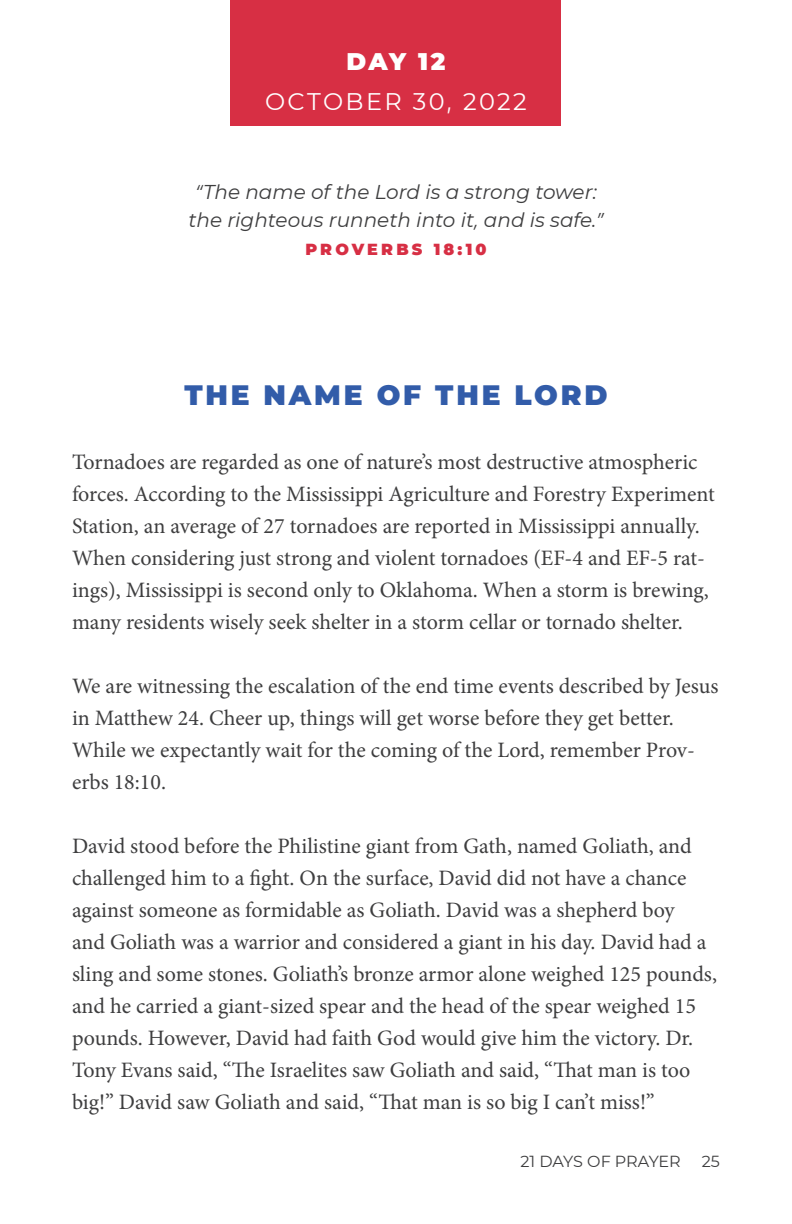
<style>
.page{position:relative;width:792px;height:1224px;background:#fff}
.page>*{position:absolute;margin:0;border:0;box-sizing:border-box;transform-origin:0 0}
.t1{font:900 28px "CMG Sans";letter-spacing:.1em;color:#325ca9}
.t2{font:24px "CMG Sans";letter-spacing:.1em;color:#fff}
.t3{font:900 24px "CMG Sans";color:#fff}
.t4{font:22px/32px "Minion Pro";letter-spacing:-.005em;color:#3e3e3f}
.t5{font:italic 20px/28px "CMG Sans";color:#3e3e3f;text-align:center}
.t6{font:16px "CMG Sans";letter-spacing:-.01em;color:#3e3e3f}
.t7{font:900 16px "CMG Sans";letter-spacing:.2em;color:#d72f44}
</style>
<div class="page">
<div style="left:231px;top:0;width:330px;height:126px;background:#d72f44"></div>
<p class="t3" style="left:347px;top:43px;width:100px">DAY 12</p>
<p class="t2" style="left:265px;top:85px;width:263px">OCTOBER 30, 2022</p>
<p class="t5" style="left:188px;top:178px;width:417px">“The name of the Lord is a strong tower: the righteous runneth into it, and is safe.”</p>
<p class="t7" style="left:305px;top:238px;width:183px">PROVERBS 18:10</p>
<p class="t1" style="left:184px;top:374px;width:425px">THE NAME OF THE LORD</p>
<p class="t4" style="left:72px;top:446px;width:644px">Tornadoes are regarded as one of nature’s most destructive atmospheric forces. According to the Mississippi Agriculture and Forestry Experiment Station, an average of 27 tornadoes are reported in Mississippi annually.<br>When considering just strong and violent tornadoes (EF-4 and EF-5 rat&shy;ings), Mississippi is second only to Oklahoma. When a storm is brewing, many residents wisely seek shelter in a storm cellar or tornado shelter.</p>
<p class="t4" style="left:72px;top:670px;width:648px">We are witnessing the escalation of the end time events described by Jesus in Matthew 24. Cheer up, things will get worse before they get better.<br>While we expectantly wait for the coming of the Lord, remember Prov&shy;erbs 18:10.</p>
<p class="t4" style="left:72px;top:830px;width:647px">David stood before the Philistine giant from Gath, named Goliath, and challenged him to a fight. On the surface, David did not have a chance against someone as formidable as Goliath. David was a shepherd boy<br>and Goliath was a warrior and considered a giant in his day. David had a sling and some stones. Goliath’s bronze armor alone weighed 125 pounds, and he carried a giant-sized spear and the head of the spear weighed 15 pounds. However, David had faith God would give him the victory. Dr.<br>Tony Evans said, “The Israelites saw Goliath and said, “That man is too big!” David saw Goliath and said, “That man is so big I can’t miss!”</p>
<p class="t6" style="left:520px;top:1151px;width:162px">21 DAYS OF PRAYER</p>
<p class="t6" style="left:702px;top:1151px;width:20px">25</p>
</div>
